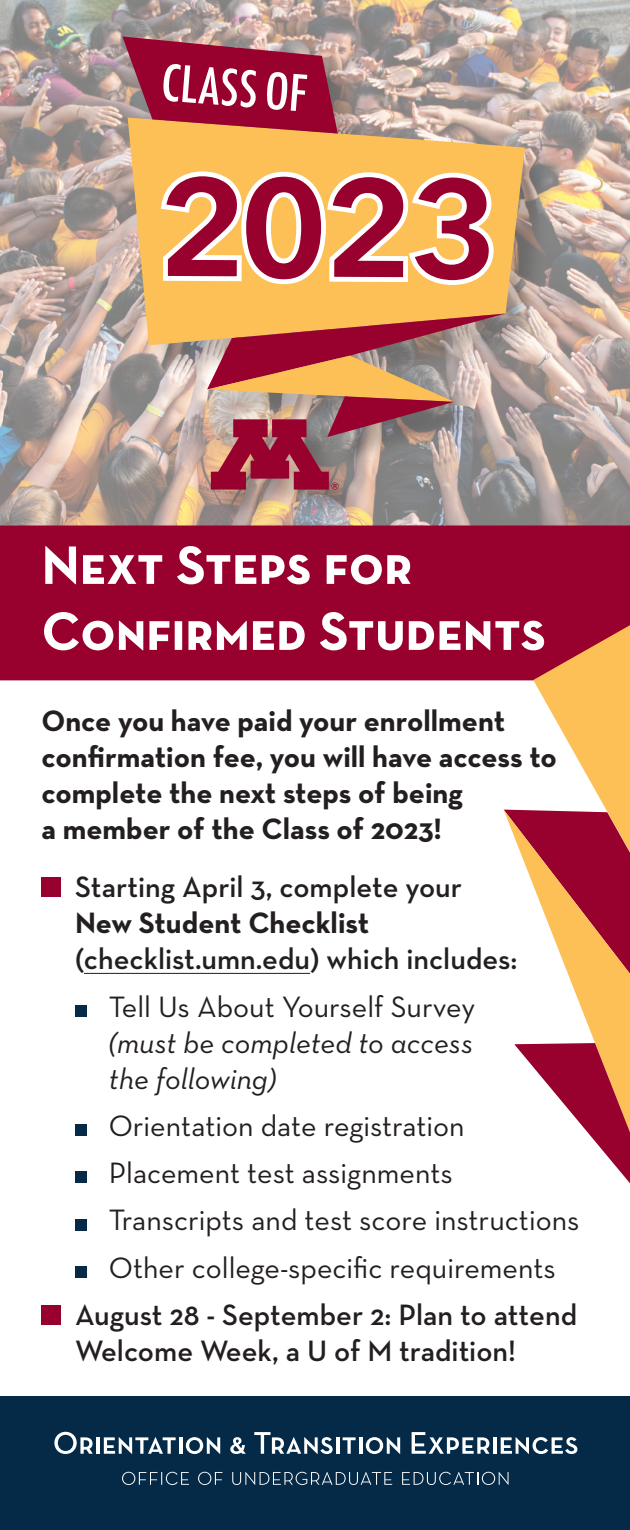
<style>
.page{position:relative;width:630px;height:1530px;background:#fff}
.page>*{position:absolute;margin:0;border:0;box-sizing:border-box;transform-origin:0 0}
.t1{font:55px/66px "Neutra Text Bold SC";color:#fff}
.t2{font:500 condensed 48.75px "Futura";color:#fff;scale:1.04 1}
.t3{font:30px/47.2px "Neutra Text";color:#231f20}
.t4{font:700 30px/36px "Neutra Text";color:#231f20}
.t5{font:600 30px/36px "Neutra Text";color:#231f20}
.t6{font:italic 30px/36px "Neutra Text";color:#231f20}
</style>
<div class="page">
<img style="left:0;top:0;width:630px;height:526px">
<div style="left:0;top:526px;width:630px;height:154px;background:#98012d"></div>
<div style="left:0;top:1396px;width:630px;height:134px;background:#042a47"></div>
<svg style="left:54px;top:1432px;width:39px;height:22px"></svg>
<hr style="left:96px;top:1437px;width:4px;height:17px;background:#fff">
<svg style="left:104px;top:1437px;width:72px;height:17px"></svg>
<hr style="left:179px;top:1437px;width:3px;height:17px;background:#fff">
<svg style="left:186px;top:1437px;width:34px;height:17px"></svg>
<svg style="left:230px;top:1437px;width:16px;height:17px"></svg>
<svg style="left:254px;top:1432px;width:79px;height:22px"></svg>
<hr style="left:336px;top:1437px;width:3px;height:17px;background:#fff">
<svg style="left:343px;top:1437px;width:13px;height:17px"></svg>
<hr style="left:359px;top:1437px;width:3px;height:17px;background:#fff">
<svg style="left:366px;top:1437px;width:34px;height:17px"></svg>
<svg style="left:412px;top:1432px;width:78px;height:22px"></svg>
<hr style="left:493px;top:1437px;width:3px;height:17px;background:#fff">
<svg style="left:501px;top:1437px;width:76px;height:17px"></svg>
<svg style="left:122px;top:1472px;width:67px;height:13px"></svg>
<svg style="left:198px;top:1472px;width:24px;height:13px"></svg>
<svg style="left:232px;top:1472px;width:160px;height:13px"></svg>
<svg style="left:402px;top:1472px;width:107px;height:13px"></svg>
<hr style="left:84px;top:973px;width:226px;height:1px;background:#231f20">
<div style="left:41px;top:877px;width:20px;height:20px;background:#98012d"></div>
<div style="left:75px;top:1005px;width:11px;height:12px;background:#042a47"></div>
<div style="left:75px;top:1124px;width:11px;height:12px;background:#042a47"></div>
<div style="left:75px;top:1172px;width:11px;height:11px;background:#042a47"></div>
<div style="left:75px;top:1219px;width:11px;height:11px;background:#042a47"></div>
<div style="left:75px;top:1266px;width:11px;height:12px;background:#042a47"></div>
<div style="left:41px;top:1305px;width:20px;height:20px;background:#98012d"></div>
<div style="left:128px;top:41px;width:427px;height:480px;background:#231f20;opacity:.25"></div>
<svg style="left:128px;top:118px;width:397px;height:227px;background:#edba68"></svg>
<svg style="left:158px;top:168px;width:339px;height:120px"></svg>
<svg style="left:207px;top:314px;width:299px;height:176px;background:#b3776e"></svg>
<svg style="left:122px;top:36px;width:216px;height:98px;background:#a53146"></svg>
<svg style="left:533px;top:625px;width:97px;height:185px"></svg>
<svg style="left:504px;top:810px;width:126px;height:233px"></svg>
<svg style="left:514px;top:1043px;width:116px;height:140px"></svg>
<h2 class="t2" style="left:164px;top:51px;width:142px;rotate:5deg">CLASS OF</h2>
<h1 class="t1" style="left:41px;top:531px;width:506px">Next Steps for<br>Confirmed Students</h1>
<p class="t4" style="left:41px;top:702px;width:517px">Once you have paid your enrollment confirmation fee, you will have access to complete the next steps of being<br>a member of the Class of 2023!</p>
<p class="t5" style="left:75px;top:869px;width:388px">Starting April 3, complete your</p>
<p class="t4" style="left:75px;top:905px;width:296px">New Student Checklist</p>
<p class="t5" style="left:75px;top:941px;width:444px">(checklist.umn.edu) which includes:</p>
<p class="t3" style="left:109px;top:982px;width:368px">Tell Us About Yourself Survey</p>
<p class="t6" style="left:109px;top:1024px;width:366px">(must be completed to access the following)</p>
<p class="t3" style="left:109px;top:1102px;width:472px">Orientation date registration Placement test assignments Transcripts and test score instructions Other college-specific requirements</p>
<p class="t5" style="left:75px;top:1296px;width:504px">August 28 - September 2: Plan to attend<br>Welcome Week, a U of M tradition!</p>
</div>
